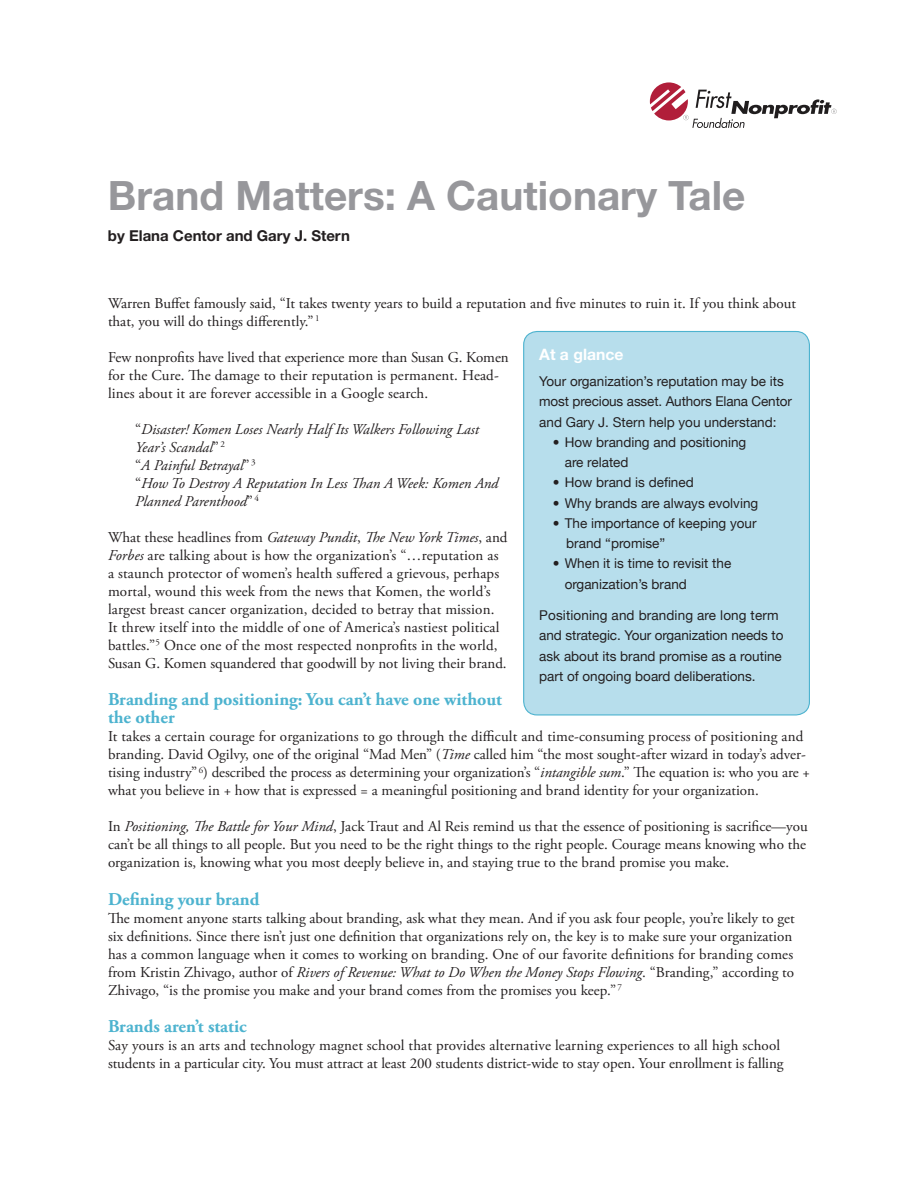
<style>
.page{position:relative;width:918px;height:1188px;background:#fff}
.page>*{position:absolute;margin:0;border:0;box-sizing:border-box;transform-origin:0 0}
.t1{font:700 40.5px "Helvetica Neue LT Std";color:#97979b}
.t2{font:700 18px/18.8px "Adobe Garamond Pro";color:#4db3cf}
.t3{font:700 15.75px "Helvetica Neue LT Std";color:#fff}
.t4{font:15px/18px "Adobe Garamond Pro";color:#231f20}
.t5{font:italic 15px/18px "Adobe Garamond Pro";color:#231f20}
.t6{font:700 15px "Helvetica Neue LT Std";color:#231f20}
.t7{font:13.5px/20.2px "Helvetica Neue LT";color:#231f20}
.s1{font-style:normal}
.s2{font-style:italic}
</style>
<div class="page">
<div style="left:524px;top:332px;width:285px;height:383px;background:#b7deec;border-radius:14px"></div>
<div style="left:523px;top:331px;width:287px;height:385px;border:1px solid #4db3cf;border-radius:14px"></div>
<svg style="left:650px;top:82px;width:187px;height:46px"></svg>
<p class="t1" style="left:108px;top:171px;width:639px">Brand Matters: A Cautionary Tale</p>
<p class="t6" style="left:108px;top:227px;width:243px">by Elana Centor and Gary J. Stern</p>
<p class="t4" style="left:108px;top:295px;width:690px">Warren Buffet famously said, “It takes twenty years to build a reputation and five minutes to ruin it. If you think about that, you will do things differently.” <sup>1</sup></p>
<p class="t4" style="left:108px;top:349px;width:402px">Few nonprofits have lived that experience more than Susan G. Komen for the Cure. The damage to their reputation is permanent. Head&shy;lines about it are forever accessible in a Google search.</p>
<p class="t5" style="left:135px;top:421px;width:346px"><span class="s1">“</span>Disaster! Komen Loses Nearly Half Its Walkers Following Last<br>Year’s Scandal<span class="s1">”</span> <sup>2</sup></p>
<p class="t5" style="left:135px;top:457px;width:122px"><span class="s1">“</span>A Painful Betrayal<span class="s1">”</span> <sup>3</sup></p>
<p class="t5" style="left:135px;top:475px;width:365px"><span class="s1">“</span>How To Destroy A Reputation In Less Than A Week: Komen And<br>Planned Parenthood<span class="s1">”</span> <sup>4</sup></p>
<p class="t5" style="left:108px;top:529px;width:401px"><span class="s1">What these headlines from</span> Gateway Pundit<span class="s1">,</span> The New York Times<span class="s1">, and</span></p>
<p class="t4" style="left:108px;top:547px;width:393px"><span class="s2">Forbes</span> are talking about is how the organization’s “…reputation as a staunch protector of women’s health suffered a grievous, perhaps mortal, wound this week from the news that Komen, the world’s largest breast cancer organization, decided to betray that mission.<br>It threw itself into the middle of one of America’s nastiest political battles.”<sup>5</sup> Once one of the most respected nonprofits in the world,</p>
<p class="t4" style="left:108px;top:655px;width:400px">Susan G. Komen squandered that goodwill by not living their brand.</p>
<p class="t2" style="left:108px;top:690px;width:396px">Branding and positioning: You can’t have one without the other</p>
<p class="t4" style="left:108px;top:728px;width:697px">It takes a certain courage for organizations to go through the difficult and time-consuming process of positioning and</p>
<p class="t4" style="left:108px;top:746px;width:703px">branding. David Ogilvy, one of the original “Mad Men” (<span class="s2">Time</span> called him “the most sought-after wizard in today’s adver&shy;tising industry” <sup>6</sup>) described the process as determining your organization’s “<span class="s2">intangible sum</span>.” The equation is: who you are +</p>
<p class="t4" style="left:108px;top:782px;width:652px">what you believe in + how that is expressed = a meaningful positioning and brand identity for your organization.</p>
<p class="t4" style="left:108px;top:818px;width:701px;text-align:justify">In <span class="s2">Positioning, The Battle for Your Mind</span>, Jack Traut and Al Reis remind us that the essence of positioning is sacrifice—you can’t be all things to all people. But you need to be the right things to the right people. Courage means knowing who the organization is, knowing what you most deeply believe in, and staying true to the brand promise you make.</p>
<p class="t2" style="left:108px;top:890px;width:153px">Defining your brand</p>
<p class="t4" style="left:108px;top:910px;width:688px">The moment anyone starts talking about branding, ask what they mean. And if you ask four people, you’re likely to get six definitions. Since there isn’t just one definition that organizations rely on, the key is to make sure your organization has a common language when it comes to working on branding. One of our favorite definitions for branding comes from Kristin Zhivago, author of <span class="s2">Rivers of Revenue: What to Do When the Money Stops Flowing</span>. “Branding,” according to Zhivago, “is the promise you make and your brand comes from the promises you keep.” <sup>7</sup></p>
<p class="t2" style="left:108px;top:1018px;width:140px">Brands aren’t static</p>
<p class="t4" style="left:108px;top:1037px;width:677px">Say yours is an arts and technology magnet school that provides alternative learning experiences to all high school students in a particular city. You must attract at least 200 students district-wide to stay open. Your enrollment is falling</p>
<p class="t3" style="left:539px;top:344px;width:86px">At a glance</p>
<p class="t7" style="left:539px;top:371px;width:246px">Your organization’s reputation may be its</p>
<p class="t7" style="left:539px;top:391px;width:254px">most precious asset. Authors Elana Centor</p>
<p class="t7" style="left:539px;top:411px;width:239px">and Gary J. Stern help you understand:</p>
<p class="t7" style="left:553px;top:432px;width:195px">• How branding and positioning</p>
<p class="t7" style="left:565px;top:452px;width:65px">are related</p>
<p class="t7" style="left:553px;top:472px;width:143px">• How brand is defined</p>
<p class="t7" style="left:553px;top:492px;width:207px">• Why brands are always evolving</p>
<p class="t7" style="left:566px;top:513px;width:192px;text-indent:-14px">• The importance of keeping your brand “promise”</p>
<p class="t7" style="left:553px;top:553px;width:180px">• When it is time to revisit the</p>
<p class="t7" style="left:565px;top:573px;width:124px">organization’s brand</p>
<p class="t7" style="left:539px;top:605px;width:241px">Positioning and branding are long term</p>
<p class="t7" style="left:539px;top:625px;width:246px;text-align:justify">and strategic. Your organization needs to ask about its brand promise as a routine part of ongoing board deliberations.</p>
</div>
